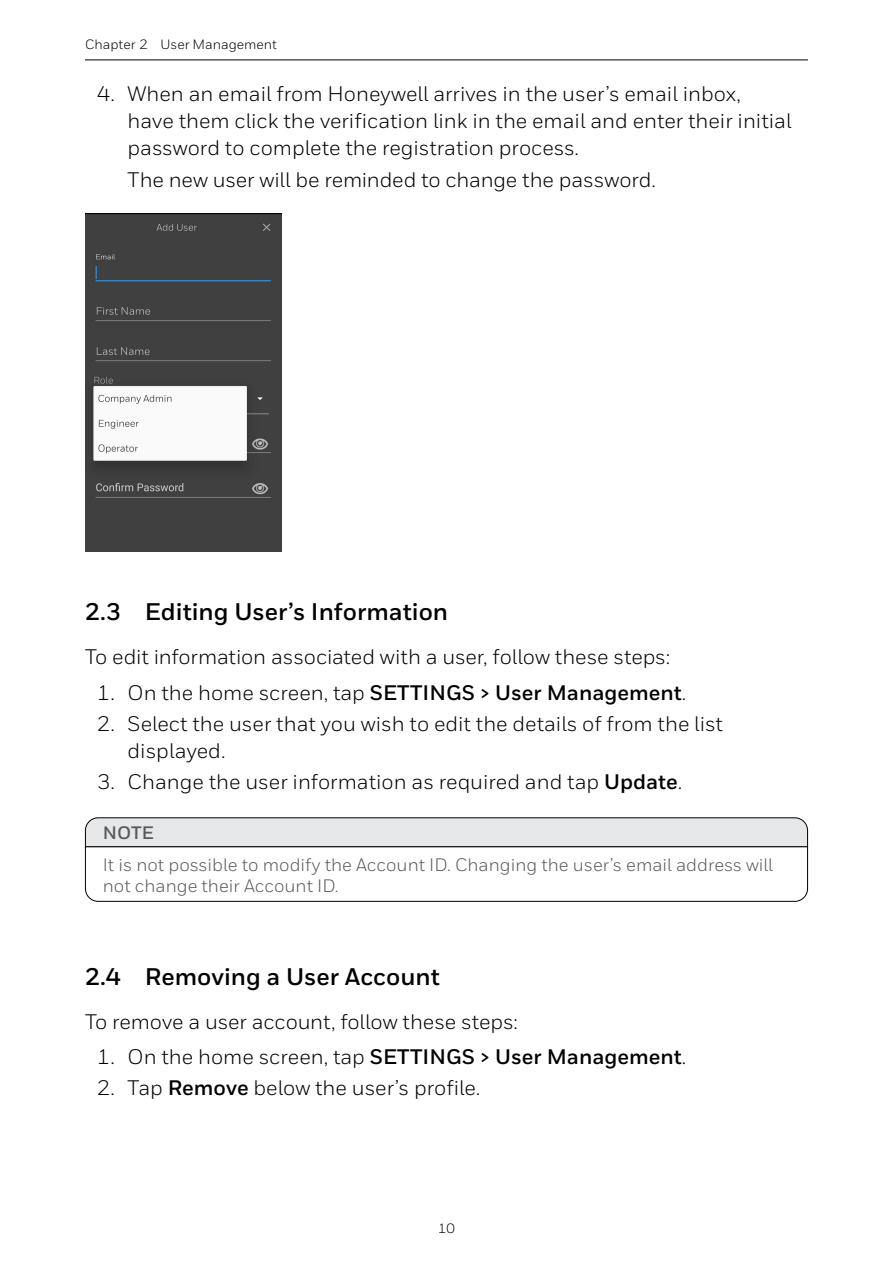
<style>
.page{position:relative;width:893px;height:1263px;background:#fff}
.page>*{position:absolute;margin:0;border:0;box-sizing:border-box;transform-origin:0 0}
.t1{font:700 24px "Honeywell Sans";color:#000}
.t2{font:21px/27px "Honeywell Sans";color:#000}
.t3{font:700 21px "Honeywell Sans";color:#000}
.t4{font:18px/21px "Honeywell Sans";color:#58595b}
.t5{font:700 18px "Honeywell Sans";color:#58595b}
.t6{font:13.5px "Honeywell Sans";color:#000}
.s1{font-weight:400}
.s2{font-weight:700}
</style>
<div class="page">
<hr style="left:85px;top:60px;width:723px;height:1px;background:#000">
<img style="left:85px;top:214px;width:197px;height:337px">
<svg style="left:85px;top:817px;width:723px;height:85px"></svg>
<p class="t6" style="left:85px;top:36px;width:193px">Chapter 2 User Management</p>
<p class="t2" style="left:128px;top:81px;width:665px;text-indent:-30px">4. When an email from Honeywell arrives in the user’s email inbox, have them click the verification link in the email and enter their initial password to complete the registration process.</p>
<p class="t2" style="left:128px;top:166px;width:530px">The new user will be reminded to change the password.</p>
<p class="t1" style="left:85px;top:597px;width:365px">2.3 Editing User’s Information</p>
<p class="t2" style="left:85px;top:644px;width:587px">To edit information associated with a user, follow these steps:</p>
<p class="t3" style="left:97px;top:680px;width:591px"><span class="s1">1. On the home screen, tap</span> SETTINGS &gt; User Management<span class="s1">.</span></p>
<p class="t2" style="left:128px;top:710px;width:597px;text-indent:-30px">2. Select the user that you wish to edit the details of from the list displayed.</p>
<p class="t2" style="left:97px;top:769px;width:587px">3. Change the user information as required and tap <span class="s2">Update</span>.</p>
<p class="t5" style="left:103px;top:822px;width:53px">NOTE</p>
<p class="t4" style="left:103px;top:854px;width:672px">It is not possible to modify the Account ID. Changing the user’s email address will not change their Account ID.</p>
<p class="t1" style="left:85px;top:962px;width:356px">2.4 Removing a User Account</p>
<p class="t2" style="left:85px;top:1008px;width:435px">To remove a user account, follow these steps:</p>
<p class="t3" style="left:97px;top:1044px;width:591px"><span class="s1">1. On the home screen, tap</span> SETTINGS &gt; User Management<span class="s1">.</span></p>
<p class="t2" style="left:97px;top:1074px;width:385px">2. Tap <span class="s2">Remove</span> below the user’s profile.</p>
<p class="t6" style="left:438px;top:1220px;width:18px">10</p>
</div>
